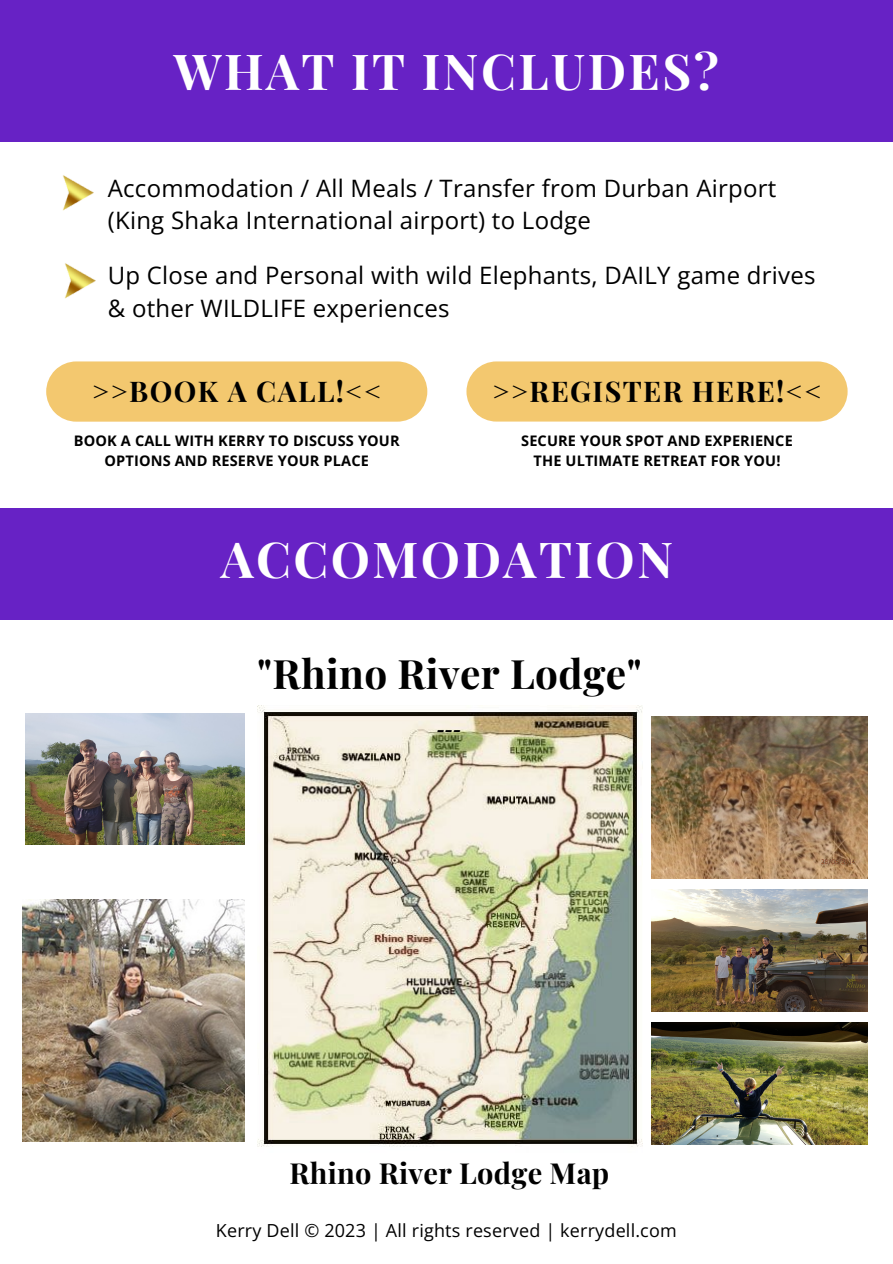
<style>
.page{position:relative;width:893px;height:1264px;background:#fff}
.page>*{position:absolute;margin:0;border:0;box-sizing:border-box;transform-origin:0 0}
.t1{font:700 49.5px "Playfair Display";letter-spacing:.05em;color:#fff}
.t2{font:700 40.5px "Playfair Display";letter-spacing:.01em;color:#000}
.t3{font:700 28.95px "Playfair Display";letter-spacing:.01em;color:#000}
.t4{font:700 28.5px "Playfair Display";letter-spacing:.05em;color:#000}
.t5{font:italic 25.5px "Open Sans";color:#000}
.t6{font:24px/32.5px "Open Sans";letter-spacing:.01em;color:#000}
.t7{font:18px "Open Sans";letter-spacing:.01em;color:#000}
.t8{font:700 14.55px/19.4px "Open Sans";letter-spacing:.01em;color:#000;text-align:center}
.s1{font-weight:400}
</style>
<div class="page">
<div style="left:1px;top:0;width:891px;height:141px;background:#6722c5"></div>
<img style="left:62px;top:175px;width:32px;height:36px">
<img style="left:64px;top:263px;width:32px;height:36px">
<div style="left:0;top:508px;width:892px;height:111px;background:#6722c5"></div>
<img style="left:257px;top:705px;width:385px;height:442px">
<img style="left:23px;top:899px;width:221px;height:242px">
<img style="left:651px;top:716px;width:216px;height:162px">
<img style="left:651px;top:889px;width:216px;height:122px">
<img style="left:651px;top:1022px;width:216px;height:122px">
<img style="left:25px;top:713px;width:219px;height:132px">
<div style="left:466px;top:361px;width:381px;height:60px;background:#f3c86f;border-radius:30px"></div>
<div style="left:46px;top:361px;width:381px;height:60px;background:#f3c86f"></div>
<p class="t1" style="left:174px;top:37px;width:546px">WHAT IT INCLUDES?</p>
<p class="t6" style="left:108px;top:171px;width:670px">Accommodation / All Meals / Transfer from Durban Airport (King Shaka International airport) to Lodge</p>
<p class="t6" style="left:108px;top:259px;width:709px">Up Close and Personal with wild Elephants, DAILY game drives &amp; other WILDLIFE experiences</p>
<p class="t4" style="left:92px;top:371px;width:291px"><span class="s1">&gt;&gt;</span>BOOK A CALL!<span class="s1">&lt;&lt;</span></p>
<p class="t4" style="left:492px;top:371px;width:331px"><span class="s1">&gt;&gt;</span>REGISTER HERE!<span class="s1">&lt;&lt;</span></p>
<p class="t8" style="left:521px;top:431px;width:273px">SECURE YOUR SPOT AND EXPERIENCE<br>THE ULTIMATE RETREAT FOR YOU!</p>
<p class="t8" style="left:74px;top:431px;width:327px">BOOK A CALL WITH KERRY TO DISCUSS YOUR<br>OPTIONS AND RESERVE YOUR PLACE</p>
<p class="t1" style="left:221px;top:524px;width:454px">ACCOMODATION</p>
<p class="t2" style="left:257px;top:645px;width:386px">"Rhino River Lodge"</p>
<p class="t5" style="left:436px;top:710px;width:26px">---</p>
<p class="t3" style="left:289px;top:1153px;width:321px">Rhino River Lodge Map</p>
<p class="t7" style="left:216px;top:1218px;width:462px">Kerry Dell © 2023 | All rights reserved | kerrydell.com</p>
</div>
